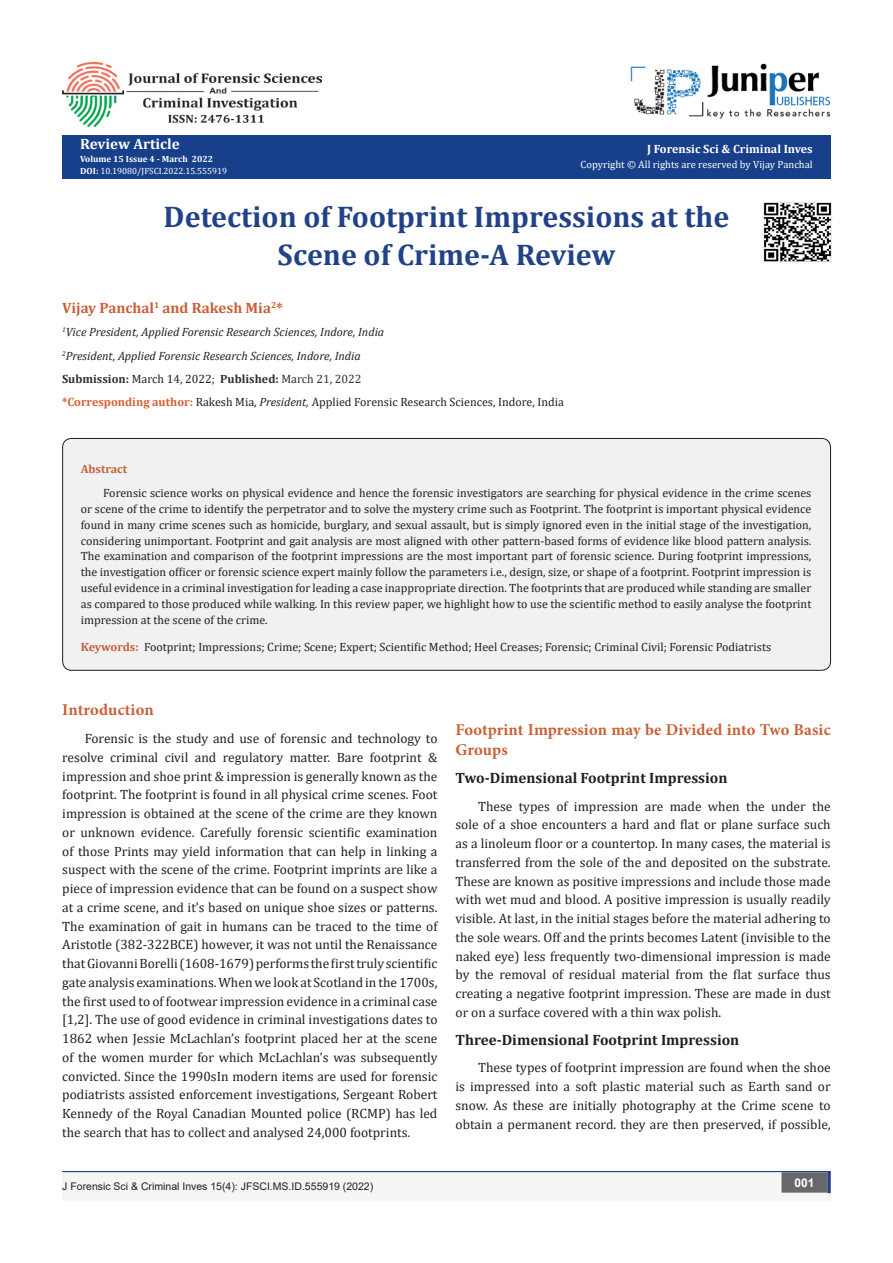
<style>
.page{position:relative;width:893px;height:1263px;background:#fff}
.page>*{position:absolute;margin:0;border:0;box-sizing:border-box;transform-origin:0 0}
.t1{font:700 30px/37.5px "Cambria";color:#214289;text-align:center}
.t2{font:700 16.5px/20.2px "Minion Pro";letter-spacing:.005em;color:#ca5f37}
.List_Paragraph{font:700 15px "Cambria";color:#231f20}
.t3{font:700 15px "Cambria";color:#ca5f37}
.t4{font:700 15px "Cambria";color:#fff}
.t5{font:13.5px/18.8px "Cambria";color:#231f20;text-align:justify}
.t6{font:12px/15.8px "Cambria";color:#231f20;text-align:justify}
.t7{font:italic 12px "Cambria";color:#231f20}
.t8{font:700 12px "Cambria";color:#312f30}
.t9{font:700 12px "Cambria";color:#fff}
.t10{font:700 12px "Cambria";color:#ca5f37}
.t11{font:700 12px "Arial";color:#fff}
.t12{font:10.5px "Arial";color:#231f20}
.t13{font:10.5px "Cambria";color:#fff}
.t14{font:9px "Cambria";color:#fff}
.t15{font:700 9px "Cambria";color:#fff}
.s1{font-weight:700}
.s2{font-weight:400;color:#231f20}
.s3{font-weight:400}
.s4{font-weight:700;color:#d55f37}
.s5{font-style:italic}
.s6{font-weight:700;color:#ca5f37}
</style>
<div class="page">
<div style="left:62px;top:136px;width:769px;height:43px;background:#183f89"></div>
<div style="left:62px;top:1172px;width:769px;height:29px;background:#f5f5f4"></div>
<div style="left:782px;top:1173px;width:45px;height:19px;background:#68676a"></div>
<div style="left:781px;top:1172px;width:46px;height:20px;border:2px solid #68676a"></div>
<svg style="left:827px;top:1172px;width:4px;height:21px"></svg>
<hr style="left:62px;top:1171px;width:769px;height:1px;background:#253f8e">
<img style="left:630px;top:63px;width:201px;height:56px">
<img style="left:62px;top:62px;width:260px;height:65px">
<div style="left:63px;top:438px;width:767px;height:232px;background:#f0f1f2;border-radius:9px"></div>
<div style="left:62px;top:438px;width:769px;height:232px;border:1px solid #231f20;border-radius:9px"></div>
<img style="left:763px;top:202px;width:69px;height:60px">
<p class="t4" style="left:80px;top:134px;width:101px">Review Article</p>
<p class="t15" style="left:80px;top:152px;width:134px">Volume 15 Issue 4 - March 2022</p>
<p class="t14" style="left:80px;top:166px;width:148px"><span class="s1">DOI:</span> 10.19080/JFSCI.2022.15.555919</p>
<p class="t9" style="left:647px;top:140px;width:167px">J Forensic Sci &amp; Criminal Inves</p>
<p class="t13" style="left:581px;top:159px;width:234px">Copyright © All rights are reserved by Vijay Panchal</p>
<p class="t1" style="left:164px;top:197px;width:567px">Detection of Footprint Impressions at the<br>Scene of Crime-A Review</p>
<p class="t3" style="left:62px;top:297px;width:222px">Vijay Panchal<sup>1</sup> and Rakesh Mia<sup>2</sup>*</p>
<p class="t7" style="left:62px;top:324px;width:324px"><sup>1</sup>Vice President, Applied Forensic Research Sciences, Indore, India</p>
<p class="t7" style="left:62px;top:347px;width:300px"><sup>2</sup>President, Applied Forensic Research Sciences, Indore, India</p>
<p class="t8" style="left:62px;top:370px;width:301px">Submission: <span class="s2">March 14, 2022;</span> Published: <span class="s3">March 21, 2022</span></p>
<p class="t6" style="left:62px;top:394px;width:503px"><span class="s4">*Corresponding author:</span> Rakesh Mia, <span class="s5">President,</span> Applied Forensic Research Sciences, Indore, India</p>
<p class="t10" style="left:81px;top:460px;width:48px">Abstract</p>
<p class="t6" style="left:81px;top:485px;width:732px;text-indent:22px">Forensic science works on physical evidence and hence the forensic investigators are searching for physical evidence in the crime scenes or scene of the crime to identify the perpetrator and to solve the mystery crime such as Footprint. The footprint is important physical evidence found in many crime scenes such as homicide, burglary, and sexual assault, but is simply ignored even in the initial stage of the investigation, considering unimportant. Footprint and gait analysis are most aligned with other pattern-based forms of evidence like blood pattern analysis.<br>The examination and comparison of the footprint impressions are the most important part of forensic science. During footprint impressions, the investigation officer or forensic science expert mainly follow the parameters i.e., design, size, or shape of a footprint. Footprint impression is useful evidence in a criminal investigation for leading a case inappropriate direction. The footprints that are produced while standing are smaller as compared to those produced while walking. In this review paper, we highlight how to use the scientific method to easily analyse the footprint impression at the scene of the crime.</p>
<p class="t6" style="left:81px;top:638px;width:692px"><span class="s6">Keywords:</span> Footprint; Impressions; Crime; Scene; Expert; Scientific Method; Heel Creases; Forensic; Criminal Civil; Forensic Podiatrists</p>
<p class="t2" style="left:62px;top:700px;width:93px">Introduction</p>
<p class="t5" style="left:62px;top:729px;width:377px;text-indent:22px">Forensic is the study and use of forensic and technology to resolve criminal civil and regulatory matter. Bare footprint &amp; impression and shoe print &amp; impression is generally known as the footprint. The footprint is found in all physical crime scenes. Foot impression is obtained at the scene of the crime are they known or unknown evidence. Carefully forensic scientific examination of those Prints may yield information that can help in linking a suspect with the scene of the crime. Footprint imprints are like a piece of impression evidence that can be found on a suspect show at a crime scene, and it’s based on unique shoe sizes or patterns.<br>The examination of gait in humans can be traced to the time of Aristotle (382-322BCE) however, it was not until the Renaissance that Giovanni Borelli (1608-1679) performs the first truly scientific gate analysis examinations. When we look at Scotland in the 1700s, the first used to of footwear impression evidence in a criminal case [1,2]. The use of good evidence in criminal investigations dates to 1862 when Jessie McLachlan’s footprint placed her at the scene of the women murder for which McLachlan’s was subsequently convicted. Since the 1990sIn modern items are used for forensic podiatrists assisted enforcement investigations, Sergeant Robert Kennedy of the Royal Canadian Mounted police (RCMP) has led the search that has to collect and analysed 24,000 footprints.</p>
<p class="t2" style="left:455px;top:719px;width:377px">Footprint Impression may be Divided into Two Basic<br>Groups</p>
<p class="List_Paragraph" style="left:455px;top:767px;width:273px">Two-Dimensional Footprint Impression</p>
<p class="t5" style="left:455px;top:796px;width:377px;text-indent:22px">These types of impression are made when the under the sole of a shoe encounters a hard and flat or plane surface such as a linoleum floor or a countertop. In many cases, the material is transferred from the sole of the and deposited on the substrate.<br>These are known as positive impressions and include those made with wet mud and blood. A positive impression is usually readily visible. At last, in the initial stages before the material adhering to the sole wears. Off and the prints becomes Latent (invisible to the naked eye) less frequently two-dimensional impression is made by the removal of residual material from the flat surface thus creating a negative footprint impression. These are made in dust or on a surface covered with a thin wax polish.</p>
<p class="List_Paragraph" style="left:455px;top:1029px;width:285px">Three-Dimensional Footprint Impression</p>
<p class="t5" style="left:455px;top:1058px;width:377px;text-indent:22px">These types of footprint impression are found when the shoe is impressed into a soft plastic material such as Earth sand or snow. As these are initially photography at the Crime scene to obtain a permanent record. they are then preserved, if possible,</p>
<p class="t12" style="left:62px;top:1179px;width:313px">J Forensic Sci &amp; Criminal Inves 15(4): JFSCI.MS.ID.555919 (2022)</p>
<p class="t11" style="left:794px;top:1174px;width:22px">001</p>
</div>
